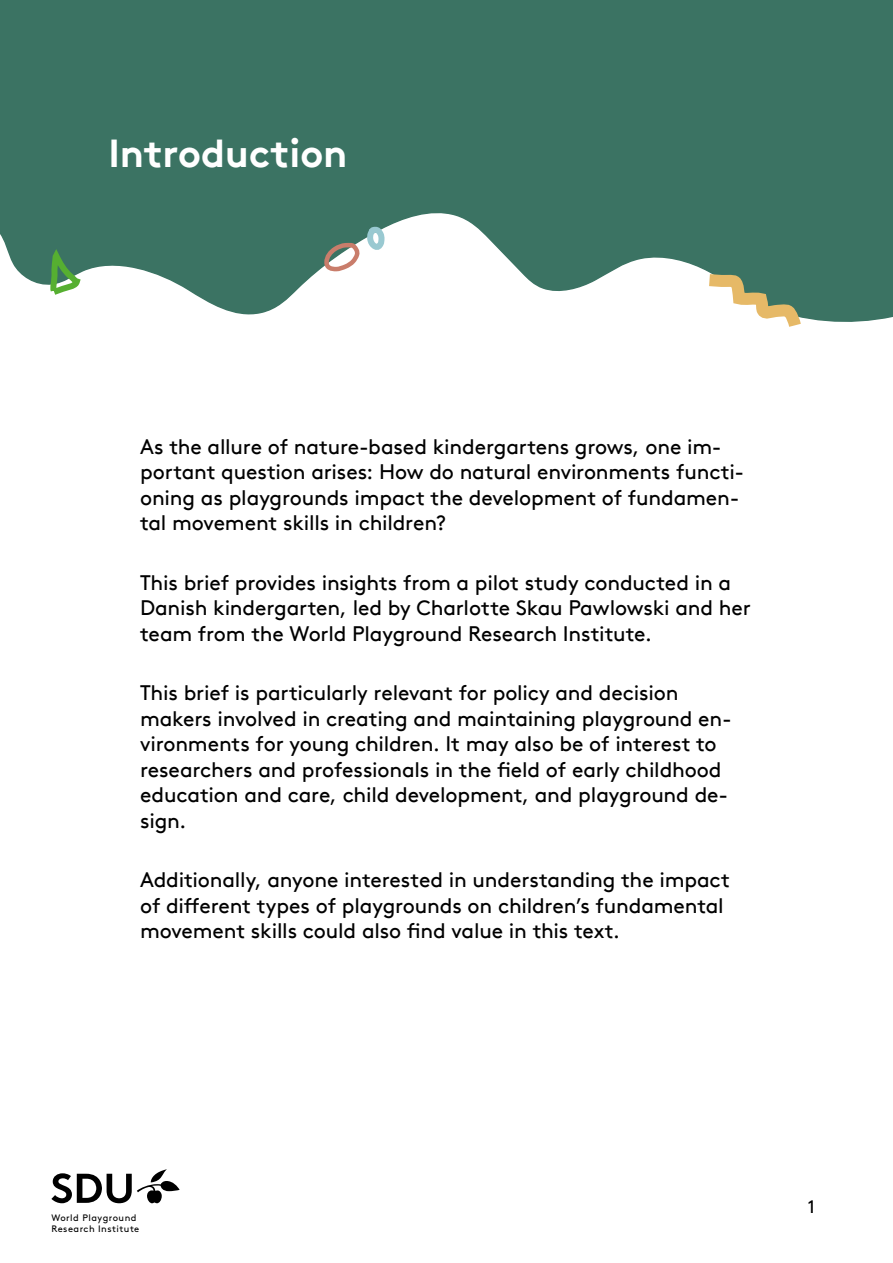
<style>
.page{position:relative;width:893px;height:1263px;background:#fff}
.page>*{position:absolute;margin:0;border:0;box-sizing:border-box;transform-origin:0 0}
.t1{font:700 39px "Brown Pro TT";color:#fff}
.t2{font:21px/25.5px "Brown Pro TT";letter-spacing:-.01em;color:#000}
.t3{font:18px "Brown Pro TT";color:#000}
.t4{font:9.3px/10.9px "Brown Pro TT";letter-spacing:.05em;color:#000}
</style>
<div class="page">
<svg style="left:0;top:0;width:893px;height:322px;background:#548577"></svg>
<svg style="left:51px;top:1169px;width:129px;height:34px"></svg>
<svg style="left:46px;top:244px;width:39px;height:56px"></svg>
<svg style="left:697px;top:267px;width:112px;height:60px"></svg>
<svg style="left:322px;top:222px;width:67px;height:51px"></svg>
<h1 class="t1" style="left:108px;top:122px;width:240px">Introduction</h1>
<p class="t2" style="left:140px;top:432px;width:605px">As the allure of nature-based kindergartens grows, one im&shy;portant question arises: How do natural environments functi&shy;oning as playgrounds impact the development of fundamen&shy;tal movement skills in children?</p>
<p class="t2" style="left:140px;top:568px;width:612px">This brief provides insights from a pilot study conducted in a<br>Danish kindergarten, led by Charlotte Skau Pawlowski and her team from the World Playground Research Institute.</p>
<p class="t2" style="left:140px;top:679px;width:593px">This brief is particularly relevant for policy and decision makers involved in creating and maintaining playground en&shy;vironments for young children. It may also be of interest to researchers and professionals in the field of early childhood education and care, child development, and playground de&shy;sign.</p>
<p class="t2" style="left:140px;top:865px;width:591px">Additionally, anyone interested in understanding the impact of different types of playgrounds on children’s fundamental movement skills could also find value in this text.</p>
<p class="t4" style="left:51px;top:1211px;width:89px">World Playground<br>Research Institute</p>
<p class="t3" style="left:808px;top:1193px;width:9px">1</p>
</div>
